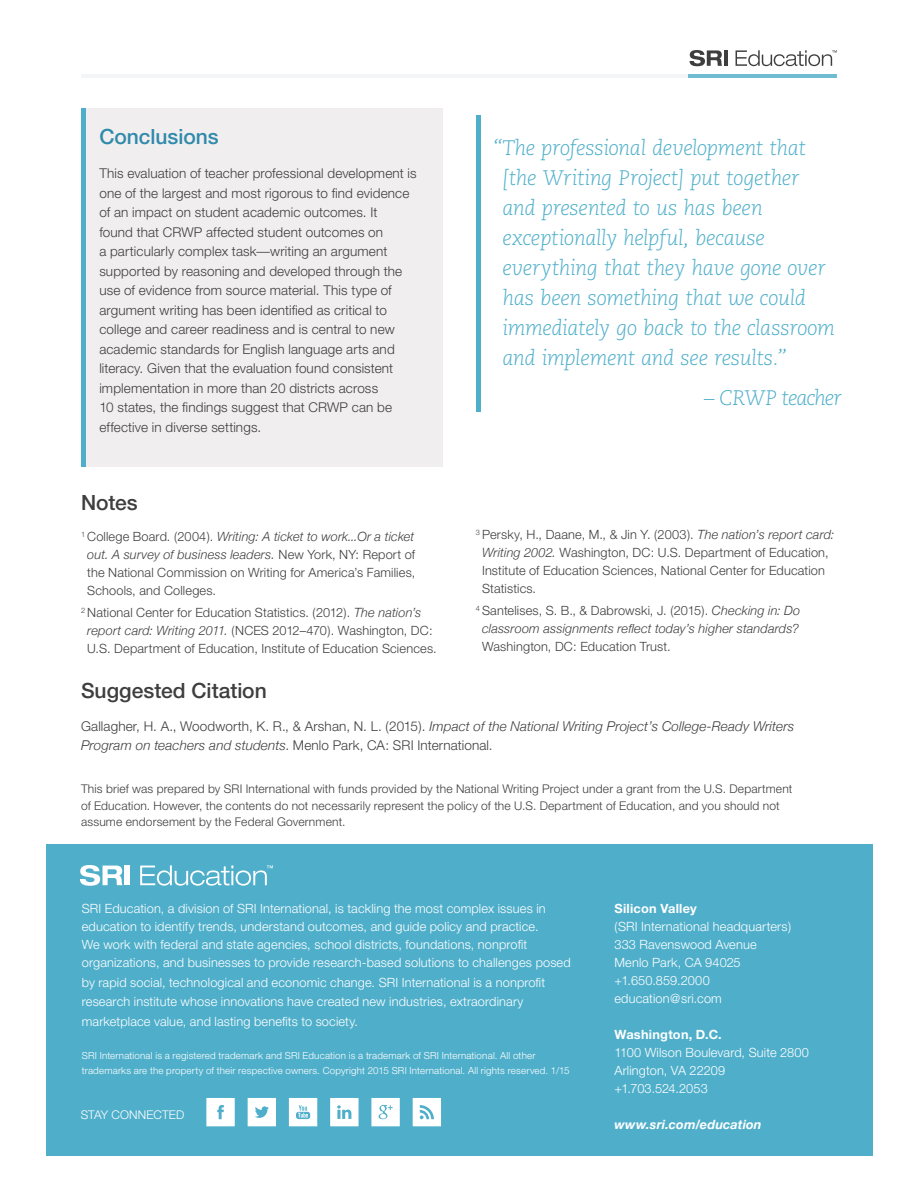
<style>
.page{position:relative;width:918px;height:1188px;background:#fff}
.page>*{position:absolute;margin:0;border:0;box-sizing:border-box;transform-origin:0 0}
.t1{font:italic 300 21px/30px "Caecilia";letter-spacing:-.015em;color:#4fafca}
.t2{font:500 21px "Helvetica Neue";color:#3e3e3f}
.t3{font:italic 300 21px "Caecilia";letter-spacing:-.05em;color:#4fafca}
.t4{font:500 21px "Helvetica Neue";color:#308aab}
.t5{font:300 13.5px/19.5px "Helvetica Neue";letter-spacing:.01em;color:#3e3e3f}
.t6{font:italic 300 13.5px/19.5px "Helvetica Neue";letter-spacing:.01em;color:#3e3e3f}
.t7{font:300 12.75px/18px "Helvetica Neue";letter-spacing:.01em;color:#fff}
.t8{font:300 12.75px/18px "Helvetica Neue";letter-spacing:.01em;color:#3e3e3f}
.t9{font:italic 300 12.75px/18px "Helvetica Neue";letter-spacing:.01em;color:#3e3e3f;text-align:center}
.t10{font:700 12.75px "Helvetica Neue";letter-spacing:.02em;color:#fff}
.t11{font:italic 700 12.75px "Helvetica Neue";letter-spacing:.015em;color:#fff}
.t12{font:300 12px/16.5px "Helvetica Neue";letter-spacing:.015em;color:#3e3e3f}
.t13{font:300 12px "Helvetica Neue";letter-spacing:.005em;color:#fff}
.t14{font:300 9.75px/15px "Helvetica Neue";letter-spacing:.02em;color:#fff}
.s1{font-style:italic}
.s2{font-style:normal}
</style>
<div class="page">
<svg style="left:690px;top:50px;width:32px;height:16px"></svg>
<hr style="left:724px;top:50px;width:4px;height:16px;background:#3e3e3f">
<svg style="left:736px;top:50px;width:101px;height:16px"></svg>
<div style="left:81px;top:108px;width:361px;height:359px;background:#f1eeef"></div>
<hr style="left:81px;top:108px;width:4px;height:359px;background:#4fafca">
<div style="left:46px;top:845px;width:827px;height:311px;background:#4fafca"></div>
<svg style="left:80px;top:865px;width:43px;height:21px"></svg>
<div style="left:125px;top:866px;width:5px;height:19px;background:#fff"></div>
<svg style="left:140px;top:865px;width:133px;height:21px"></svg>
<svg style="left:206px;top:1098px;width:29px;height:28px"></svg>
<svg style="left:248px;top:1098px;width:28px;height:28px"></svg>
<svg style="left:330px;top:1098px;width:29px;height:28px"></svg>
<svg style="left:413px;top:1098px;width:28px;height:28px"></svg>
<svg style="left:371px;top:1098px;width:29px;height:28px"></svg>
<svg style="left:289px;top:1098px;width:28px;height:28px"></svg>
<hr style="left:476px;top:115px;width:4px;height:297px;background:#4fafca">
<hr style="left:81px;top:75px;width:755px;height:3px;background:#f2f3f4">
<hr style="left:688px;top:75px;width:149px;height:3px;background:#4fafca">
<h1 class="t4" style="left:99px;top:124px;width:121px">Conclusions</h1>
<p class="t5" style="left:99px;top:163px;width:319px">This evaluation of teacher professional development is one of the largest and most rigorous to find evidence of an impact on student academic outcomes. It<br>found that CRWP affected student outcomes on<br>a particularly complex task—writing an argument supported by reasoning and developed through the use of evidence from source material. This type of argument writing has been identified as critical to college and career readiness and is central to new academic standards for English language arts and literacy. Given that the evaluation found consistent implementation in more than 20 districts across<br>10 states, the findings suggest that CRWP can be effective in diverse settings.</p>
<h1 class="t2" style="left:81px;top:490px;width:58px">Notes</h1>
<p class="t8" style="left:87px;top:528px;width:330px;text-align:justify;text-indent:-6px"><sup>1</sup> College Board. (2004). <span class="s1">Writing: A ticket to work...Or a ticket out. A survey of business leaders.</span> New York, NY: Report of the National Commission on Writing for America’s Families, Schools, and Colleges.</p>
<p class="t8" style="left:87px;top:603px;width:351px;text-indent:-6px"><sup>2</sup> National Center for Education Statistics. (2012). <span class="s1">The nation’s report card: Writing 2011.</span> (NCES 2012–470). Washington, DC:<br>U.S. Department of Education, Institute of Education Sciences.</p>
<h1 class="t2" style="left:81px;top:678px;width:187px">Suggested Citation</h1>
<p class="t1" style="left:502px;top:133px;width:334px;text-indent:-9px">“The professional development that [the Writing Project] put together and presented to us has been exceptionally helpful, because everything that they have gone over has been something that we could immediately go back to the classroom and implement and see results.”</p>
<h1 class="t3" style="left:704px;top:386px;width:139px">– CRWP teacher</h1>
<p class="t8" style="left:482px;top:526px;width:354px;text-indent:-6px"><sup>3</sup> Persky, H., Daane, M., &amp; Jin Y. (2003). <span class="s1">The nation’s report card:<br>Writing 2002.</span> Washington, DC: U.S. Department of Education, Institute of Education Sciences, National Center for Education Statistics.</p>
<p class="t9" style="left:476px;top:601px;width:326px"><sup>4</sup> <span class="s2">Santelises, S. B., &amp; Dabrowski, J. (2015).</span> Checking in: Do classroom assignments reflect today’s higher standards?</p>
<p class="t8" style="left:482px;top:637px;width:190px">Washington, DC: Education Trust.</p>
<p class="t6" style="left:81px;top:716px;width:715px"><span class="s2">Gallagher, H. A., Woodworth, K. R., &amp; Arshan, N. L. (2015).</span> Impact of the National Writing Project’s College-Ready Writers<br>Program on teachers and students<span class="s2">. Menlo Park, CA: SRI International.</span></p>
<p class="t12" style="left:81px;top:780px;width:713px">This brief was prepared by SRI International with funds provided by the National Writing Project under a grant from the U.S. Department of Education. However, the contents do not necessarily represent the policy of the U.S. Department of Education, and you should not assume endorsement by the Federal Government.</p>
<p class="t7" style="left:82px;top:899px;width:491px">SRI Education, a division of SRI International, is tackling the most complex issues in education to identify trends, understand outcomes, and guide policy and practice.<br>We work with federal and state agencies, school districts, foundations, nonprofit organizations, and businesses to provide research-based solutions to challenges posed</p>
<p class="t7" style="left:82px;top:972px;width:465px;line-height:19.5px">by rapid social, technological and economic change. SRI International is a nonprofit research institute whose innovations have created new industries, extraordinary marketplace value, and lasting benefits to society.</p>
<p class="t14" style="left:82px;top:1047px;width:489px">SRI International is a registered trademark and SRI Education is a trademark of SRI International. All other trademarks are the property of their respective owners. Copyright 2015 SRI International. All rights reserved. 1/15</p>
<p class="t13" style="left:81px;top:1107px;width:105px">STAY CONNECTED</p>
<p class="t10" style="left:614px;top:901px;width:84px">Silicon Valley</p>
<p class="t7" style="left:614px;top:917px;width:178px">(SRI International headquarters)<br>333 Ravenswood Avenue<br>Menlo Park, CA 94025 +1.650.859.2000 education@sri.com</p>
<p class="t10" style="left:614px;top:1027px;width:109px">Washington, D.C.</p>
<p class="t7" style="left:614px;top:1043px;width:196px">1100 Wilson Boulevard, Suite 2800<br>Arlington, VA 22209 +1.703.524.2053</p>
<p class="t11" style="left:614px;top:1117px;width:149px">www.sri.com/education</p>
</div>
